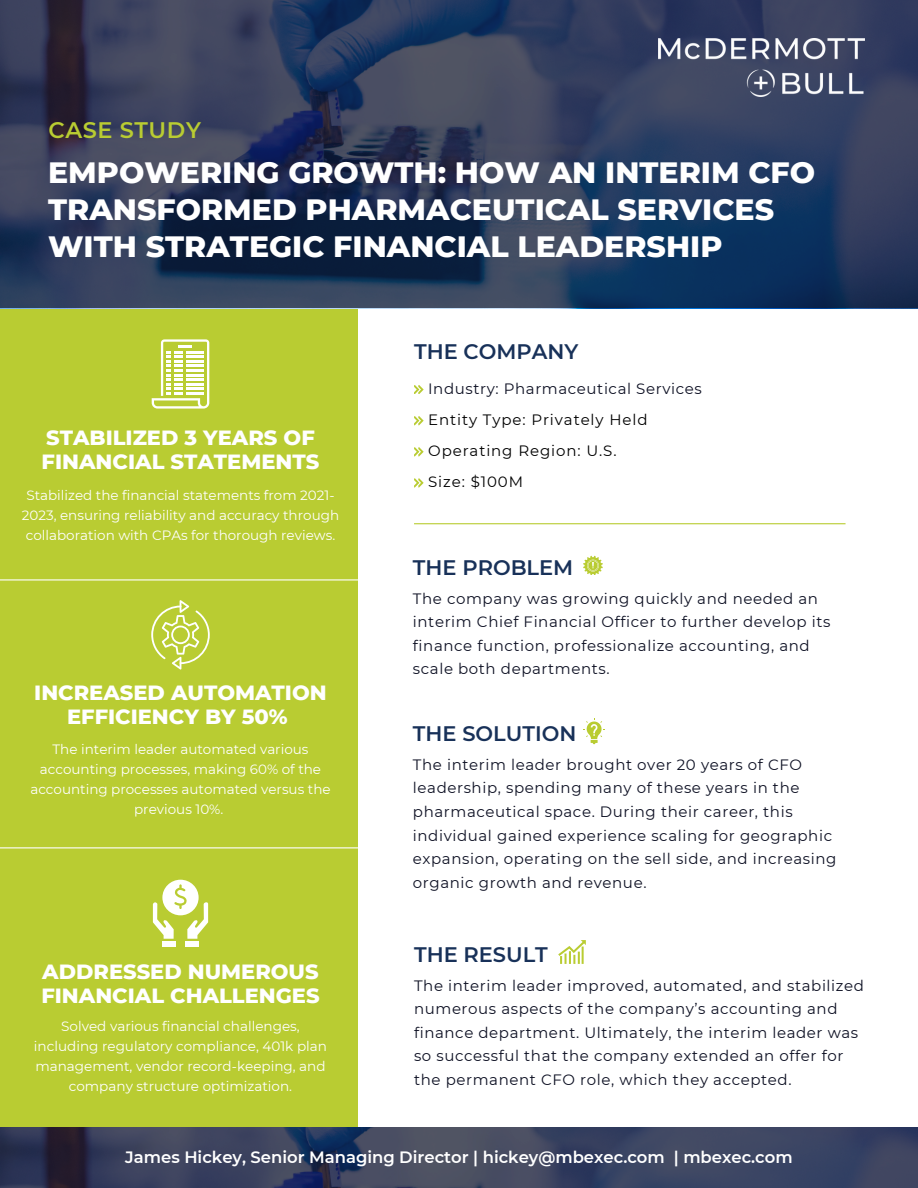
<style>
.page{position:relative;width:918px;height:1188px;background:#fff}
.page>*{position:absolute;margin:0;border:0;box-sizing:border-box;transform-origin:0 0}
.t1{font:800 30px/37.2px "Montserrat";color:#fff}
.t2{font:600 22.5px "Montserrat";letter-spacing:.025em;color:#b9cc32}
.t3{font:800 21px/23.7px "Montserrat";color:#fff}
.t4{font:600 21px "Montserrat";color:#183159}
.t5{font:600 16.5px "Montserrat";color:#fff}
.t6{font:15px/23.7px "Montserrat";letter-spacing:.04em;color:#0e1124}
.t7{font:15px "Montserrat";letter-spacing:.06em;color:#000}
.t8{font:13.5px/20.2px "Montserrat";color:#fff;text-align:center}
</style>
<div class="page">
<div style="left:0;top:288px;width:358px;height:858px;background:#b9cc32"></div>
<svg style="left:0;top:0;width:918px;height:308px;background:#2c3a59"></svg>
<svg style="left:0;top:1127px;width:918px;height:61px;background:#39415d"></svg>
<img style="left:659px;top:38px;width:205px;height:59px">
<hr style="left:414px;top:523px;width:432px;height:1px;background:#b9cc32">
<hr style="left:0;top:579px;width:367px;height:1px;background:#fff">
<hr style="left:0;top:847px;width:367px;height:1px;background:#fff">
<svg style="left:583px;top:556px;width:19px;height:19px"></svg>
<svg style="left:583px;top:718px;width:22px;height:26px"></svg>
<svg style="left:558px;top:940px;width:28px;height:24px"></svg>
<svg style="left:414px;top:385px;width:10px;height:9px"></svg>
<svg style="left:414px;top:416px;width:10px;height:9px"></svg>
<svg style="left:414px;top:447px;width:10px;height:9px"></svg>
<svg style="left:414px;top:478px;width:10px;height:9px"></svg>
<svg style="left:152px;top:339px;width:57px;height:69px"></svg>
<hr style="left:186px;top:392px;width:18px;height:3px;background:#fff">
<svg style="left:151px;top:600px;width:59px;height:70px"></svg>
<div style="left:185px;top:941px;width:14px;height:5px;background:#fff"></div>
<div style="left:162px;top:941px;width:14px;height:5px;background:#fff"></div>
<svg style="left:153px;top:880px;width:55px;height:59px"></svg>
<p class="t2" style="left:49px;top:116px;width:154px">CASE STUDY</p>
<h4 class="t1" style="left:48px;top:153px;width:769px">EMPOWERING GROWTH: HOW AN INTERIM CFO<br>TRANSFORMED PHARMACEUTICAL SERVICES<br>WITH STRATEGIC FINANCIAL LEADERSHIP</h4>
<h4 class="t4" style="left:414px;top:338px;width:166px">THE COMPANY</h4>
<h2 class="t6" style="left:428px;top:376px;width:275px">Industry: Pharmaceutical Services</h2>
<p class="t3" style="left:42px;top:426px;width:279px">STABILIZED 3 YEARS OF<br>FINANCIAL STATEMENTS</p>
<p class="t8" style="left:22px;top:485px;width:319px">Stabilized the financial statements from 2021-<br>2023, ensuring reliability and accuracy through collaboration with CPAs for thorough reviews.</p>
<p class="t3" style="left:34px;top:681px;width:294px;text-align:center">INCREASED AUTOMATION<br>EFFICIENCY BY 50%</p>
<h2 class="t8" style="left:30px;top:739px;width:302px">The interim leader automated various accounting processes, making 60% of the accounting processes automated versus the previous 10%.</h2>
<p class="t3" style="left:41px;top:960px;width:280px">ADDRESSED NUMEROUS<br>FINANCIAL CHALLENGES</p>
<p class="t8" style="left:34px;top:1016px;width:295px">Solved various financial challenges, including regulatory compliance, 401k plan management, vendor record-keeping, and company structure optimization.</p>
<h4 class="t7" style="left:428px;top:410px;width:221px">Entity Type: Privately Held</h4>
<p class="t7" style="left:428px;top:441px;width:190px">Operating Region: U.S.</p>
<p class="t7" style="left:428px;top:472px;width:96px">Size: $100M</p>
<h1 class="t4" style="left:413px;top:555px;width:162px">THE PROBLEM</h1>
<p class="t6" style="left:413px;top:586px;width:419px">The company was growing quickly and needed an interim Chief Financial Officer to further develop its finance function, professionalize accounting, and scale both departments.</p>
<h2 class="t4" style="left:413px;top:721px;width:165px">THE SOLUTION</h2>
<p class="t6" style="left:413px;top:753px;width:425px">The interim leader brought over 20 years of CFO leadership, spending many of these years in the pharmaceutical space. During their career, this individual gained experience scaling for geographic expansion, operating on the sell side, and increasing organic growth and revenue.</p>
<p class="t4" style="left:414px;top:942px;width:135px">THE RESULT</p>
<h2 class="t6" style="left:414px;top:973px;width:451px">The interim leader improved, automated, and stabilized numerous aspects of the company’s accounting and finance department. Ultimately, the interim leader was so successful that the company extended an offer for the permanent CFO role, which they accepted.</h2>
<h2 class="t5" style="left:125px;top:1147px;width:669px">James Hickey, Senior Managing Director | hickey@mbexec.com | mbexec.com</h2>
</div>
